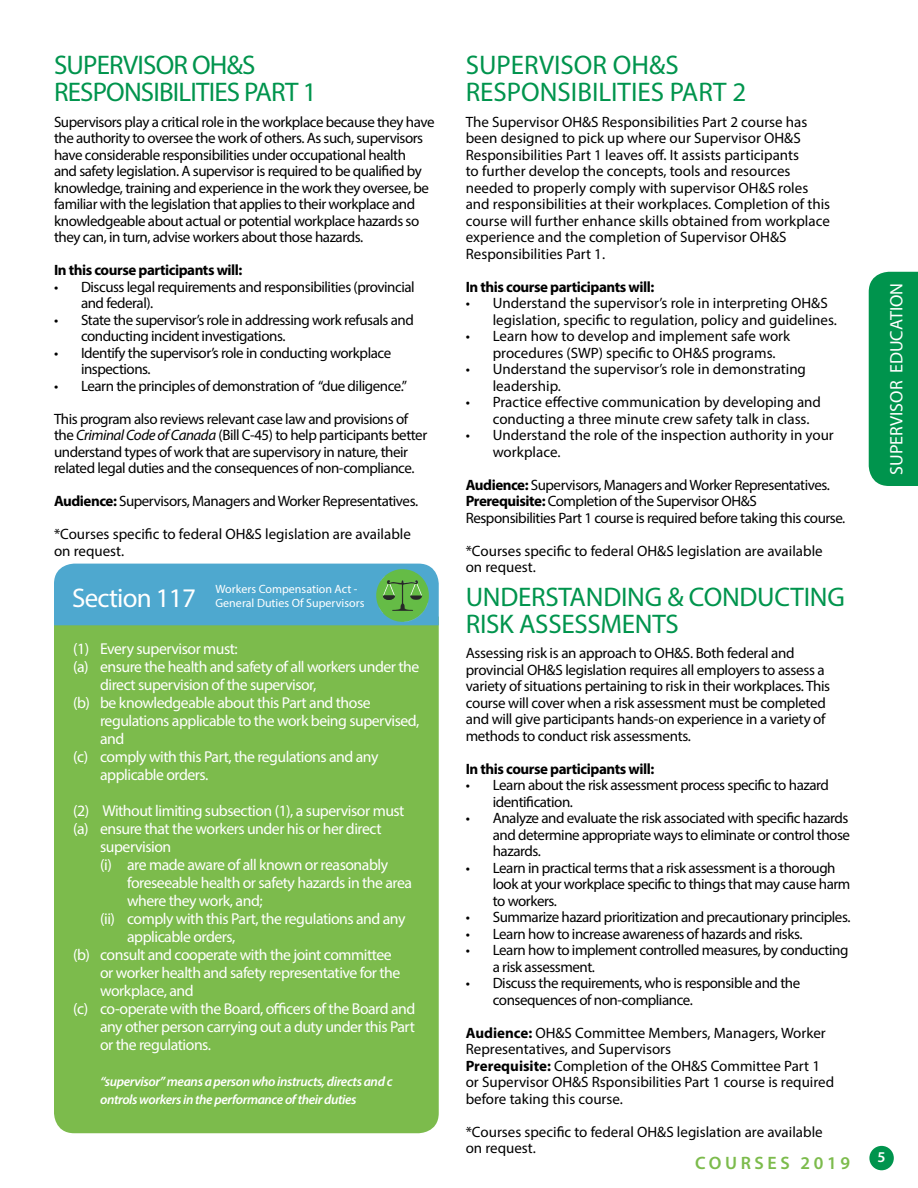
<style>
.page{position:relative;width:918px;height:1188px;background:#fff}
.page>*{position:absolute;margin:0;border:0;box-sizing:border-box;transform-origin:0 0}
.t1{font:27px/27px "Myriad Pro";letter-spacing:-.01em;color:#00944d}
.t2{font:27px/27px "Myriad Pro";letter-spacing:-.03em;color:#00944d}
.t3{font:27px "Myriad Pro";letter-spacing:-.03em;color:#fff}
.t4{font:18px "Myriad Pro";color:#fff}
.t5{font:600 18px "Myriad Pro";letter-spacing:.2em;color:#7cbb4c}
.t6{font:15.75px "Myriad Pro";letter-spacing:-.03em;color:#fff}
.t7{font:15px/16.5px "Myriad Pro";letter-spacing:-.025em;color:#000}
.t8{font:15px/16.5px "Myriad Pro";color:#000}
.t9{font:700 15px "Myriad Pro";letter-spacing:-.03em;color:#000}
.t10{font:600 15px "Myriad Pro";color:#fff}
.t11{font:italic 600 13.5px/18px "Myriad Pro";letter-spacing:-.03em;color:#fff}
.t12{font:12px "Myriad Pro";color:#fff}
.s1{font-style:italic}
.s2{font-weight:700}
</style>
<div class="page">
<div style="left:54px;top:625px;width:385px;height:508px;background:#7cbb4c"></div>
<div style="left:869px;top:1146px;width:25px;height:24px;background:#00944d;border-radius:50%"></div>
<div style="left:869px;top:272px;width:49px;height:214px;background:#00944d"></div>
<svg style="left:54px;top:564px;width:385px;height:61px;background:#51a9c2"></svg>
<h1 class="t2" style="left:54px;top:51px;width:264px">SUPERVISOR OH&amp;S<br>RESPONSIBILITIES PART 1</h1>
<p class="t7" style="left:54px;top:113px;width:382px">Supervisors play a critical role in the workplace because they have the authority to oversee the work of others. As such, supervisors have considerable responsibilities under occupational health<br>and safety legislation. A supervisor is required to be qualified by knowledge, training and experience in the work they oversee, be familiar with the legislation that applies to their workplace and knowledgeable about actual or potential workplace hazards so they can, in turn, advise workers about those hazards.</p>
<p class="t9" style="left:54px;top:260px;width:190px">In this course participants will:</p>
<p class="t7" style="left:81px;top:278px;width:335px;text-indent:-27px">• Discuss legal requirements and responsibilities (provincial and federal).</p>
<p class="t7" style="left:81px;top:311px;width:334px;text-indent:-27px">• State the supervisor’s role in addressing work refusals and conducting incident investigations.</p>
<p class="t7" style="left:81px;top:344px;width:312px;text-indent:-27px">• Identify the supervisor’s role in conducting workplace inspections.</p>
<p class="t7" style="left:54px;top:377px;width:355px">• Learn the principles of demonstration of “due diligence.”</p>
<p class="t7" style="left:54px;top:410px;width:375px">This program also reviews relevant case law and provisions of the <span class="s1">Criminal Code of Canada</span> (Bill C-45) to help participants better understand types of work that are supervisory in nature, their related legal duties and the consequences of non-compliance.</p>
<p class="t7" style="left:54px;top:493px;width:366px"><span class="s2">Audience:</span> Supervisors, Managers and Worker Representatives.</p>
<p class="t8" style="left:54px;top:526px;width:358px">*Courses specific to federal OH&amp;S legislation are available on request.</p>
<p class="t12" style="left:216px;top:581px;width:144px">Workers Compensation Act -</p>
<h1 class="t3" style="left:72px;top:582px;width:125px">Section 117</h1>
<p class="t12" style="left:216px;top:596px;width:150px">General Duties Of Supervisors</p>
<p class="t6" style="left:73px;top:639px;width:166px">(1) Every supervisor must:</p>
<p class="t6" style="left:73px;top:657px;width:348px">(a) ensure the health and safety of all workers under the</p>
<p class="t6" style="left:100px;top:675px;width:218px">direct supervision of the supervisor,</p>
<p class="t6" style="left:73px;top:693px;width:299px">(b) be knowledgeable about this Part and those</p>
<p class="t6" style="left:100px;top:711px;width:321px">regulations applicable to the work being supervised,</p>
<p class="t6" style="left:100px;top:729px;width:26px">and</p>
<p class="t6" style="left:73px;top:747px;width:307px">(c) comply with this Part, the regulations and any</p>
<p class="t6" style="left:100px;top:765px;width:110px">applicable orders.</p>
<p class="t6" style="left:73px;top:801px;width:333px">(2) Without limiting subsection (1), a supervisor must</p>
<p class="t6" style="left:73px;top:819px;width:310px">(a) ensure that the workers under his or her direct</p>
<p class="t6" style="left:100px;top:837px;width:73px">supervision</p>
<p class="t6" style="left:100px;top:855px;width:290px">(i) are made aware of all known or reasonably</p>
<p class="t6" style="left:127px;top:873px;width:286px">foreseeable health or safety hazards in the area</p>
<p class="t6" style="left:127px;top:891px;width:137px">where they work, and;</p>
<p class="t6" style="left:100px;top:909px;width:307px">(ii) comply with this Part, the regulations and any</p>
<p class="t6" style="left:127px;top:927px;width:110px">applicable orders,</p>
<p class="t6" style="left:73px;top:945px;width:320px">(b) consult and cooperate with the joint committee</p>
<p class="t6" style="left:100px;top:963px;width:302px">or worker health and safety representative for the</p>
<p class="t6" style="left:100px;top:981px;width:95px">workplace, and</p>
<p class="t6" style="left:73px;top:999px;width:344px">(c) co-operate with the Board, officers of the Board and</p>
<p class="t6" style="left:100px;top:1017px;width:316px">any other person carrying out a duty under this Part</p>
<p class="t6" style="left:100px;top:1035px;width:113px">or the regulations.</p>
<p class="t11" style="left:100px;top:1072px;width:294px">“supervisor” means a person who instructs, directs and c ontrols workers in the performance of their duties</p>
<h1 class="t1" style="left:466px;top:51px;width:282px">SUPERVISOR OH&amp;S<br>RESPONSIBILITIES PART 2</h1>
<p class="t8" style="left:466px;top:113px;width:366px">The Supervisor OH&amp;S Responsibilities Part 2 course has been designed to pick up where our Supervisor OH&amp;S Responsibilities Part 1 leaves off. It assists participants<br>to further develop the concepts, tools and resources needed to properly comply with supervisor OH&amp;S roles and responsibilities at their workplaces. Completion of this course will further enhance skills obtained from workplace experience and the completion of Supervisor OH&amp;S Responsibilities Part 1.</p>
<p class="t9" style="left:466px;top:277px;width:190px">In this course participants will:</p>
<p class="t8" style="left:493px;top:295px;width:346px;text-indent:-27px">• Understand the supervisor’s role in interpreting OH&amp;S legislation, specific to regulation, policy and guidelines.</p>
<p class="t8" style="left:493px;top:328px;width:299px;text-indent:-27px">• Learn how to develop and implement safe work procedures (SWP) specific to OH&amp;S programs.</p>
<p class="t8" style="left:493px;top:361px;width:315px;text-indent:-27px">• Understand the supervisor’s role in demonstrating leadership.</p>
<p class="t8" style="left:493px;top:394px;width:330px;text-indent:-27px">• Practice effective communication by developing and conducting a three minute crew safety talk in class.</p>
<p class="t8" style="left:493px;top:427px;width:343px;text-indent:-27px">• Understand the role of the inspection authority in your workplace.</p>
<p class="t7" style="left:466px;top:476px;width:381px"><span class="s2">Audience:</span> Supervisors, Managers and Worker Representatives.<br><span class="s2">Prerequisite:</span> Completion of the Supervisor OH&amp;S<br>Responsibilities Part 1 course is required before taking this course.</p>
<p class="t8" style="left:466px;top:542px;width:358px">*Courses specific to federal OH&amp;S legislation are available on request.</p>
<h1 class="t1" style="left:466px;top:583px;width:381px">UNDERSTANDING &amp; CONDUCTING<br>RISK ASSESSMENTS</h1>
<p class="t7" style="left:466px;top:645px;width:366px">Assessing risk is an approach to OH&amp;S. Both federal and provincial OH&amp;S legislation requires all employers to assess a variety of situations pertaining to risk in their workplaces. This course will cover when a risk assessment must be completed and will give participants hands-on experience in a variety of methods to conduct risk assessments.</p>
<p class="t9" style="left:466px;top:759px;width:190px">In this course participants will:</p>
<p class="t7" style="left:493px;top:777px;width:338px;text-indent:-27px">• Learn about the risk assessment process specific to hazard identification.</p>
<p class="t7" style="left:493px;top:810px;width:359px;text-align:justify;text-indent:-27px">• Analyze and evaluate the risk associated with specific hazards and determine appropriate ways to eliminate or control those hazards.</p>
<p class="t7" style="left:493px;top:859px;width:359px;text-indent:-27px">• Learn in practical terms that a risk assessment is a thorough look at your workplace specific to things that may cause harm to workers.</p>
<p class="t7" style="left:466px;top:909px;width:386px">• Summarize hazard prioritization and precautionary principles.</p>
<p class="t7" style="left:466px;top:925px;width:338px">• Learn how to increase awareness of hazards and risks.</p>
<p class="t7" style="left:493px;top:942px;width:357px;text-indent:-27px">• Learn how to implement controlled measures, by conducting a risk assessment.</p>
<p class="t7" style="left:493px;top:975px;width:309px;text-indent:-27px">• Discuss the requirements, who is responsible and the consequences of non-compliance.</p>
<p class="t8" style="left:466px;top:1024px;width:370px"><span class="s2">Audience:</span> OH&amp;S Committee Members, Managers, Worker Representatives, and Supervisors<br><span class="s2">Prerequisite:</span> Completion of the OH&amp;S Committee Part 1 or Supervisor OH&amp;S Rsponsibilities Part 1 course is required before taking this course.</p>
<p class="t8" style="left:466px;top:1123px;width:358px">*Courses specific to federal OH&amp;S legislation are available on request.</p>
<p class="t5" style="left:695px;top:1152px;width:156px">COURSES 2019</p>
<p class="t4" style="left:885px;top:475px;width:193px;rotate:-90deg">SUPERVISOR EDUCATION</p>
<p class="t10" style="left:878px;top:1147px;width:10px">5</p>
</div>
